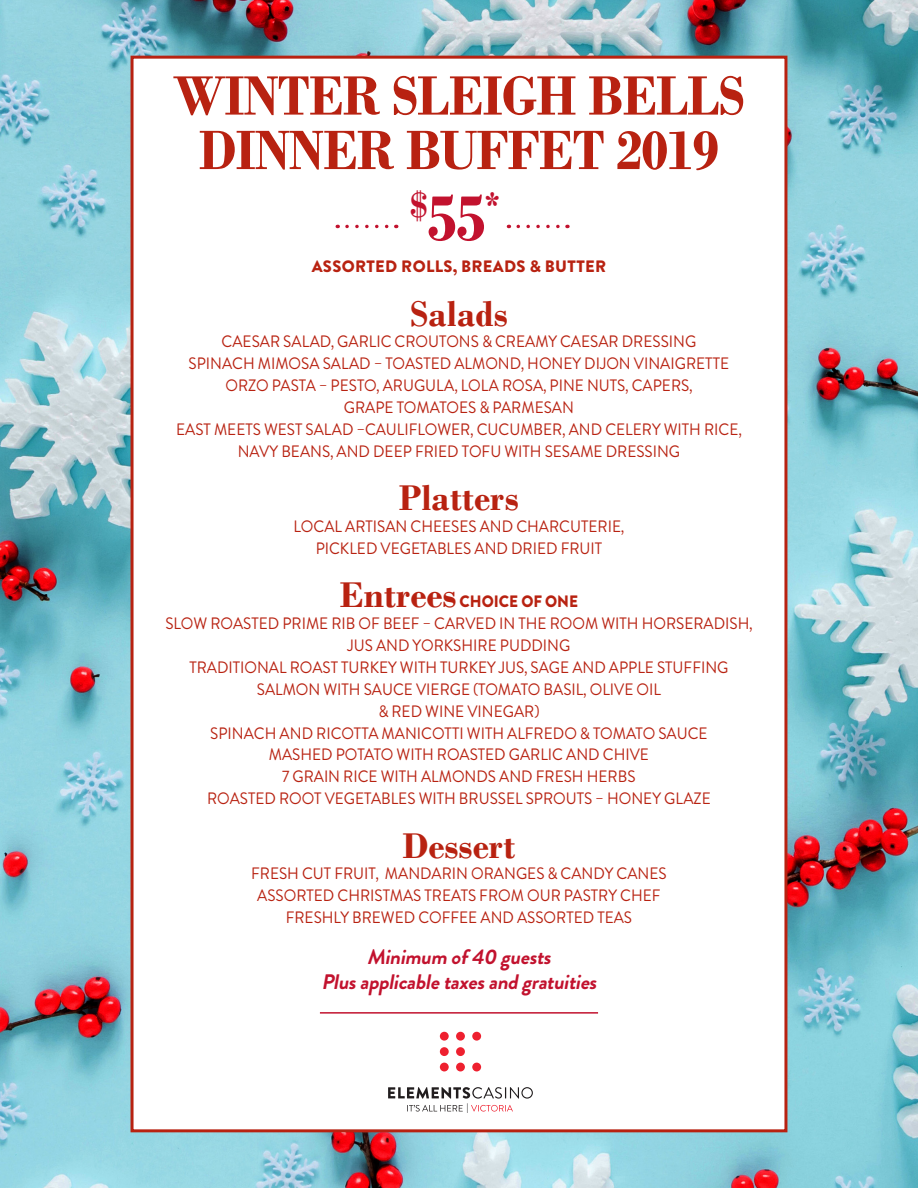
<style>
.page{position:relative;width:918px;height:1188px;background:#fff}
.page>*{position:absolute;margin:0;border:0;box-sizing:border-box;transform-origin:0 0}
.t1{font:700 68.25px "Bodoni";color:#c2122e;scale:.9 1}
.t2{font:700 58.35px/54.4px "Bodoni";letter-spacing:-.02em;color:#b82211;text-align:center;scale:.93 1}
.t3{font:700 37.5px "Bodoni";color:#b82211}
.t4{font:italic 700 21px "Brandon Grotesque";color:#c2122e}
.t5{font:16.5px/21.9px "Brandon Grotesque";color:#b82211;text-align:center;scale:.93 1}
.t6{font:900 16.5px "Brandon Grotesque";letter-spacing:.02em;color:#b82211}
.t7{font:900 16.5px "Brandon Grotesque";color:#b82211;scale:.93 1}
</style>
<div class="page">
<img style="left:0;top:0;width:918px;height:1188px">
<div style="left:131px;top:56px;width:656px;height:1076px;background:#fff;border:3px solid #b82211"></div>
<svg style="left:347px;top:225px;width:50px;height:3px"></svg>
<svg style="left:518px;top:225px;width:50px;height:3px"></svg>
<div style="left:440px;top:1032px;width:9px;height:9px;background:#ee202f;border-radius:50%"></div>
<div style="left:456px;top:1032px;width:9px;height:9px;background:#ee202f;border-radius:50%"></div>
<div style="left:472px;top:1032px;width:9px;height:9px;background:#ee202f;border-radius:50%"></div>
<div style="left:440px;top:1047px;width:9px;height:9px;background:#ee202f;border-radius:50%"></div>
<div style="left:456px;top:1047px;width:9px;height:9px;background:#ee202f;border-radius:50%"></div>
<div style="left:440px;top:1063px;width:9px;height:8px;background:#ee202f;border-radius:50%"></div>
<div style="left:456px;top:1063px;width:9px;height:8px;background:#ee202f;border-radius:50%"></div>
<div style="left:472px;top:1063px;width:9px;height:8px;background:#ee202f;border-radius:50%"></div>
<svg style="left:388px;top:1087px;width:145px;height:26px"></svg>
<hr style="left:320px;top:1012px;width:278px;height:2px;background:#c2122e">
<p class="t2" style="left:173px;top:68px;width:617px">WINTER SLEIGH BELLS<br>DINNER BUFFET 2019</p>
<p class="t1" style="left:410px;top:178px;width:101px"><sup>$</sup>55<sup>*</sup></p>
<p class="t6" style="left:312px;top:255px;width:296px">ASSORTED ROLLS, BREADS &amp; BUTTER</p>
<p class="t3" style="left:410px;top:291px;width:99px">Salads</p>
<p class="t5" style="left:222px;top:331px;width:512px">CAESAR SALAD, GARLIC CROUTONS &amp; CREAMY CAESAR DRESSING</p>
<p class="t5" style="left:189px;top:353px;width:583px">SPINACH MIMOSA SALAD – TOASTED ALMOND, HONEY DIJON VINAIGRETTE</p>
<p class="t5" style="left:225px;top:375px;width:504px">ORZO PASTA – PESTO, ARUGULA, LOLA ROSA, PINE NUTS, CAPERS,</p>
<p class="t5" style="left:344px;top:397px;width:249px">GRAPE TOMATOES &amp; PARMESAN</p>
<p class="t5" style="left:176px;top:419px;width:610px">EAST MEETS WEST SALAD –CAULIFLOWER, CUCUMBER, AND CELERY WITH RICE,<br>NAVY BEANS, AND DEEP FRIED TOFU WITH SESAME DRESSING</p>
<p class="t3" style="left:399px;top:476px;width:121px">Platters</p>
<p class="t5" style="left:294px;top:516px;width:357px">LOCAL ARTISAN CHEESES AND CHARCUTERIE,</p>
<p class="t5" style="left:316px;top:538px;width:310px">PICKLED VEGETABLES AND DRIED FRUIT</p>
<p class="t3" style="left:340px;top:573px;width:118px">Entrees</p>
<p class="t7" style="left:460px;top:590px;width:129px">CHOICE OF ONE</p>
<p class="t5" style="left:165px;top:613px;width:633px">SLOW ROASTED PRIME RIB OF BEEF – CARVED IN THE ROOM WITH HORSERADISH,<br>JUS AND YORKSHIRE PUDDING</p>
<p class="t5" style="left:189px;top:657px;width:581px">TRADITIONAL ROAST TURKEY WITH TURKEY JUS, SAGE AND APPLE STUFFING</p>
<p class="t5" style="left:257px;top:678px;width:436px">SALMON WITH SAUCE VIERGE (TOMATO BASIL, OLIVE OIL</p>
<p class="t5" style="left:378px;top:700px;width:175px">&amp; RED WINE VINEGAR)</p>
<p class="t5" style="left:210px;top:722px;width:536px">SPINACH AND RICOTTA MANICOTTI WITH ALFREDO &amp; TOMATO SAUCE</p>
<p class="t5" style="left:269px;top:744px;width:410px">MASHED POTATO WITH ROASTED GARLIC AND CHIVE</p>
<p class="t5" style="left:282px;top:766px;width:381px">7 GRAIN RICE WITH ALMONDS AND FRESH HERBS</p>
<p class="t5" style="left:207px;top:788px;width:543px">ROASTED ROOT VEGETABLES WITH BRUSSEL SPROUTS – HONEY GLAZE</p>
<p class="t3" style="left:402px;top:823px;width:115px">Dessert</p>
<p class="t5" style="left:251px;top:863px;width:448px">FRESH CUT FRUIT, MANDARIN ORANGES &amp; CANDY CANES</p>
<p class="t5" style="left:257px;top:885px;width:435px">ASSORTED CHRISTMAS TREATS FROM OUR PASTRY CHEF</p>
<p class="t5" style="left:286px;top:907px;width:374px">FRESHLY BREWED COFFEE AND ASSORTED TEAS</p>
<p class="t4" style="left:367px;top:942px;width:190px">Minimum of 40 guests</p>
<p class="t4" style="left:322px;top:967px;width:282px">Plusapplicabletaxesandgratuities</p>
</div>
